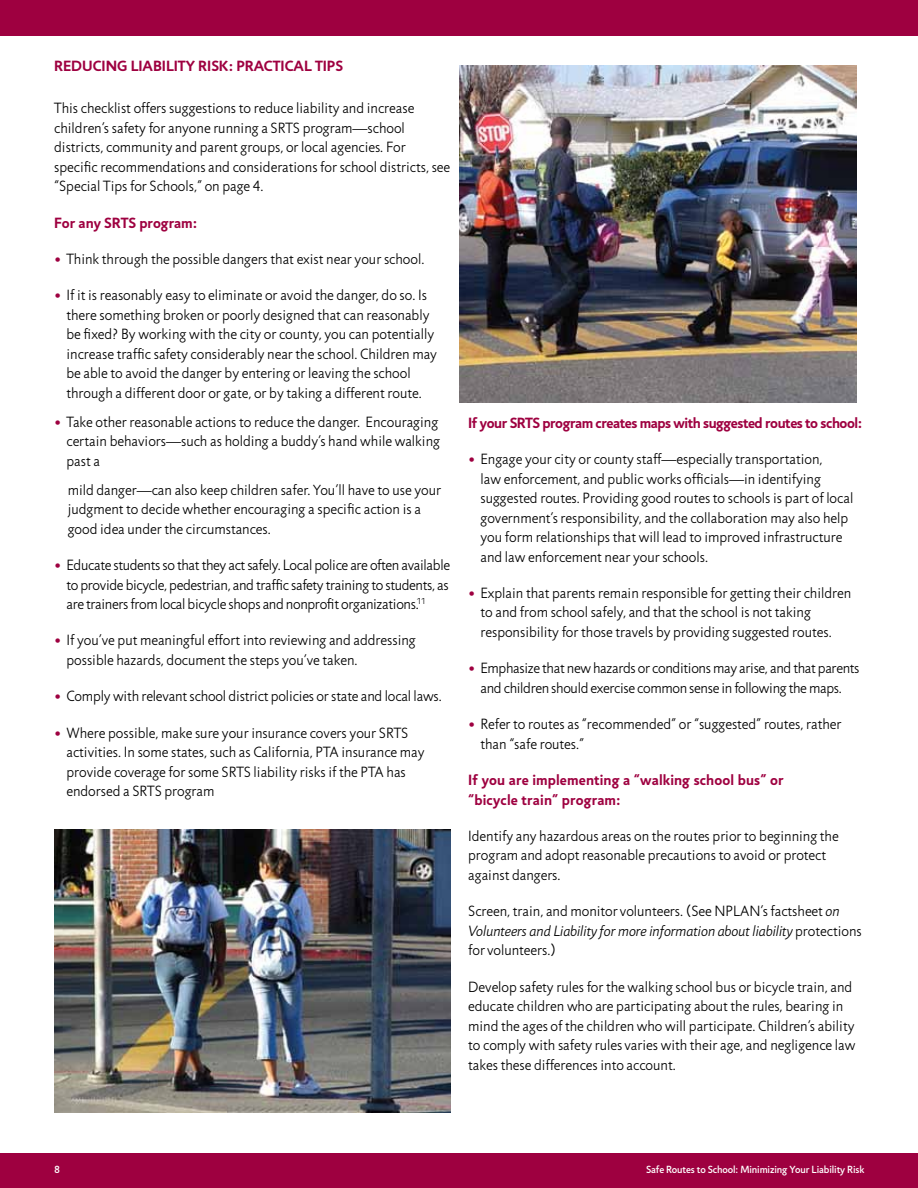
<style>
.page{position:relative;width:918px;height:1188px;background:#fff}
.page>*{position:absolute;margin:0;border:0;box-sizing:border-box;transform-origin:0 0}
.t1{font:300 15px/19.5px "Jigsaw";color:#000}
.t2{font:700 15px/19.5px "Jigsaw";color:#9e0040}
.t3{font:300 15px/19.5px "Jigsaw";letter-spacing:-.02em;color:#000;text-align:center}
.t4{font:700 15px "Jigsaw";letter-spacing:-.03em;color:#9e0040}
.t5{font:500 10.5px "Jigsaw";letter-spacing:-.01em;color:#fff}
.s1{color:#9e0040}
.s2{font-style:italic}
</style>
<div class="page">
<img style="left:54px;top:829px;width:396px;height:284px">
<div style="left:0;top:1153px;width:918px;height:35px;background:#9e0040"></div>
<div style="left:0;top:0;width:918px;height:36px;background:#9e0040"></div>
<img style="left:459px;top:66px;width:398px;height:337px">
<p class="t2" style="left:54px;top:56px;width:85px">Reduci ng Liabi</p>
<p class="t2" style="left:166px;top:56px;width:89px">lity Risk: Practica</p>
<p class="t2" style="left:304px;top:56px;width:27px">l Tips</p>
<p class="t1" style="left:54px;top:99px;width:397px">This checklist offers suggestions to reduce liability and increase children’s safety for anyone running a SRTS program—school districts, community and parent groups, or local agencies. For specific recommendations and considerations for school districts, see “Special Tips for Schools,” on page 4.</p>
<p class="t2" style="left:54px;top:213px;width:144px">For any SRTS program:</p>
<p class="t1" style="left:54px;top:249px;width:372px"><span class="s1">•</span> Think through the possible dangers that exist near your school.</p>
<p class="t1" style="left:66px;top:286px;width:372px;text-indent:-12px"><span class="s1">•</span> If it is reasonably easy to eliminate or avoid the danger, do so. Is there something broken or poorly designed that can reasonably be fixed? By working with the city or county, you can potentially increase traffic safety considerably near the school. Children may be able to avoid the danger by entering or leaving the school through a different door or gate, or by taking a different route.</p>
<p class="t1" style="left:66px;top:412px;width:375px;text-indent:-12px"><span class="s1">•</span> Take other reasonable actions to reduce the danger. Encouraging certain behaviors—such as holding a buddy’s hand while walking past a</p>
<p class="t1" style="left:68px;top:480px;width:375px">mild danger—can also keep children safer. You’ll have to use your judgment to decide whether encouraging a specific action is a good idea under the circumstances.</p>
<p class="t1" style="left:66px;top:555px;width:385px;text-align:justify;text-indent:-12px"><span class="s1">•</span> Educate students so that they act safely. Local police are often available to provide bicycle, pedestrian, and traffic safety training to students, as are trainers from local bicycle shops and nonprofit organizations.<sup>11</sup></p>
<p class="t1" style="left:66px;top:631px;width:351px;text-indent:-12px"><span class="s1">•</span> If you’ve put meaningful effort into reviewing and addressing possible hazards, document the steps you’ve taken.</p>
<p class="t1" style="left:54px;top:687px;width:389px"><span class="s1">•</span> Comply with relevant school district policies or state and local laws.</p>
<p class="t1" style="left:66px;top:723px;width:360px;text-indent:-12px"><span class="s1">•</span> Where possible, make sure your insurance covers your SRTS activities. In some states, such as California, PTA insurance may provide coverage for some SRTS liability risks if the PTA has endorsed a SRTS program</p>
<p class="t4" style="left:468px;top:413px;width:395px">If your SRTS program creates maps with suggested routes to school:</p>
<p class="t1" style="left:480px;top:449px;width:374px;text-indent:-12px"><span class="s1">•</span> Engage your city or county staff—especially transportation,<br>law enforcement, and public works officials—in identifying suggested routes. Providing good routes to schools is part of local government’s responsibility, and the collaboration may also help you form relationships that will lead to improved infrastructure and law enforcement near your schools.</p>
<p class="t1" style="left:480px;top:583px;width:372px;text-indent:-12px"><span class="s1">•</span> Explain that parents remain responsible for getting their children to and from school safely, and that the school is not taking responsibility for those travels by providing suggested routes.</p>
<p class="t3" style="left:468px;top:659px;width:393px"><span class="s1">•</span> Emphasize that new hazards or conditions may arise, and that parents and children should exercise common sense in following the maps.</p>
<p class="t1" style="left:480px;top:715px;width:363px;text-indent:-12px"><span class="s1">•</span> Refer to routes as “recommended” or “suggested” routes, rather than “safe routes.”</p>
<p class="t2" style="left:468px;top:770px;width:317px">If you are implementing a “walking school bus” or “bicycle train” program:</p>
<p class="t1" style="left:468px;top:826px;width:372px">Identify any hazardous areas on the routes prior to beginning the program and adopt reasonable precautions to avoid or protect against dangers.</p>
<p class="t1" style="left:468px;top:902px;width:395px">Screen, train, and monitor volunteers. (See NPLAN’s factsheet <span class="s2">on<br>Volunteers and Liability for more information about liability</span> protections for volunteers.)</p>
<p class="t1" style="left:468px;top:977px;width:389px">Develop safety rules for the walking school bus or bicycle train, and educate children who are participating about the rules, bearing in mind the ages of the children who will participate. Children’s ability to comply with safety rules varies with their age, and negligence law takes these differences into account.</p>
<p class="t5" style="left:54px;top:1163px;width:7px">8</p>
<p class="t5" style="left:646px;top:1163px;width:220px">Safe Routes to School: Minimizing Your Liability Risk</p>
</div>
